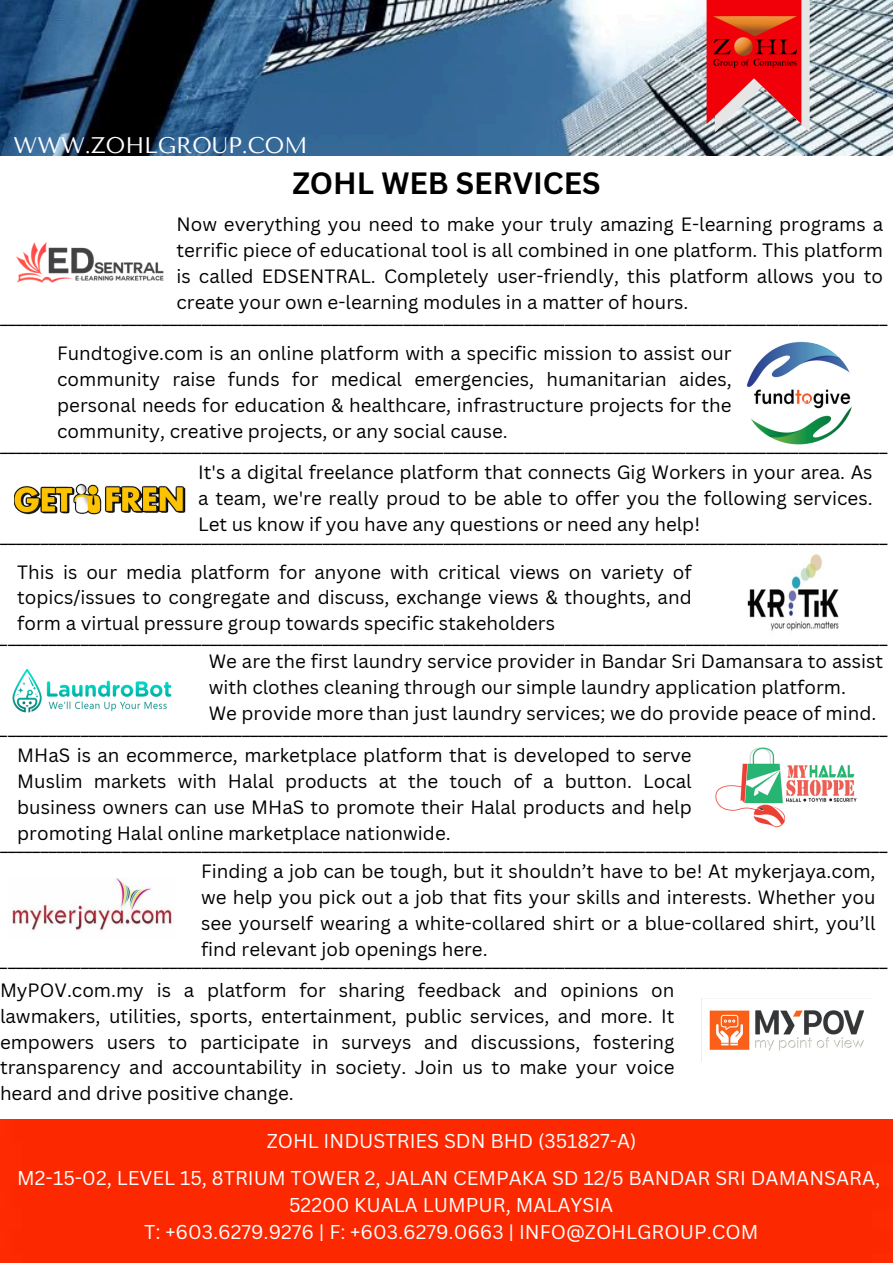
<style>
.page{position:relative;width:893px;height:1263px;background:#fff}
.page>*{position:absolute;margin:0;border:0;box-sizing:border-box;transform-origin:0 0}
.t1{font:700 30px "Canva Sans";color:#000}
.t2{font:22.5px "Tenor Sans";color:#fff}
.t3{font:19.5px/27px "Canva Sans";color:#fff;text-align:center}
.t4{font:18.75px/25.9px "Canva Sans";color:#000;text-align:justify}
</style>
<div class="page">
<img style="left:0;top:0;width:893px;height:155px">
<img style="left:16px;top:242px;width:148px;height:41px">
<img style="left:743px;top:341px;width:111px;height:103px;border-radius:50%">
<img style="left:14px;top:483px;width:172px;height:32px">
<img style="left:12px;top:668px;width:160px;height:45px">
<img style="left:715px;top:747px;width:142px;height:81px">
<img style="left:12px;top:879px;width:162px;height:53px">
<img style="left:701px;top:999px;width:163px;height:63px">
<svg style="left:706px;top:0;width:103px;height:132px;background:#dd575c"></svg>
<img style="left:713px;top:17px;width:84px;height:51px">
<div style="left:0;top:1120px;width:893px;height:143px;background:#fc2800"></div>
<img style="left:747px;top:554px;width:92px;height:77px">
<p class="t2" style="left:14px;top:132px;width:295px">WWW.ZOHLGROUP.COM</p>
<p class="t1" style="left:292px;top:162px;width:310px">ZOHL WEB SERVICES</p>
<p class="t4" style="left:176px;top:211px;width:708px">Now everything you need to make your truly amazing E-learning programs a terrific piece of educational tool is all combined in one platform. This platform is called EDSENTRAL. Completely user-friendly, this platform allows you to create your own e-learning modules in a matter of hours.</p>
<p class="t4" style="left:0;top:304px;width:889px">______________________________________________________________________________________________________________</p>
<p class="t4" style="left:57px;top:340px;width:676px">Fundtogive.com is an online platform with a specific mission to assist our community raise funds for medical emergencies, humanitarian aides, personal needs for education &amp; healthcare, infrastructure projects for the community, creative projects, or any social cause.</p>
<p class="t4" style="left:198px;top:459px;width:676px">It's a digital freelance platform that connects Gig Workers in your area. As a team, we're really proud to be able to offer you the following services.<br>Let us know if you have any questions or need any help!</p>
<p class="t4" style="left:17px;top:558px;width:676px">This is our media platform for anyone with critical views on variety of topics/issues to congregate and discuss, exchange views &amp; thoughts, and form a virtual pressure group towards specific stakeholders</p>
<p class="t4" style="left:209px;top:648px;width:676px">We are the first laundry service provider in Bandar Sri Damansara to assist with clothes cleaning through our simple laundry application platform.</p>
<p class="t4" style="left:209px;top:700px;width:669px">We provide more than just laundry services; we do provide peace of mind.</p>
<p class="t4" style="left:17px;top:742px;width:676px">MHaS is an ecommerce, marketplace platform that is developed to serve Muslim markets with Halal products at the touch of a button. Local business owners can use MHaS to promote their Halal products and help promoting Halal online marketplace nationwide.</p>
<p class="t4" style="left:201px;top:858px;width:676px">Finding a job can be tough, but it shouldn’t have to be! At mykerjaya.com, we help you pick out a job that fits your skills and interests. Whether you see yourself wearing a white-collared shirt or a blue-collared shirt, you’ll find relevant job openings here.</p>
<p class="t4" style="left:0;top:976px;width:676px">MyPOV.com.my is a platform for sharing feedback and opinions on lawmakers, utilities, sports, entertainment, public services, and more. It empowers users to participate in surveys and discussions, fostering transparency and accountability in society. Join us to make your voice heard and drive positive change.</p>
<p class="t4" style="left:0;top:431px;width:889px">______________________________________________________________________________________________________________</p>
<p class="t4" style="left:0;top:523px;width:889px">______________________________________________________________________________________________________________</p>
<p class="t4" style="left:0;top:624px;width:889px">______________________________________________________________________________________________________________</p>
<p class="t4" style="left:0;top:714px;width:889px">______________________________________________________________________________________________________________</p>
<p class="t4" style="left:0;top:831px;width:889px">______________________________________________________________________________________________________________</p>
<p class="t4" style="left:0;top:946px;width:889px">______________________________________________________________________________________________________________</p>
<h3 class="t3" style="left:267px;top:1127px;width:371px">ZOHL INDUSTRIES SDN BHD (351827-A)</h3>
<p class="t3" style="left:17px;top:1163px;width:864px">M2-15-02, LEVEL 15, 8TRIUM TOWER 2, JALAN CEMPAKA SD 12/5 BANDAR SRI DAMANSARA,<br>52200 KUALA LUMPUR, MALAYSIA<br>T: +603.6279.9276 | F: +603.6279.0663 | INFO@ZOHLGROUP.COM</p>
</div>
